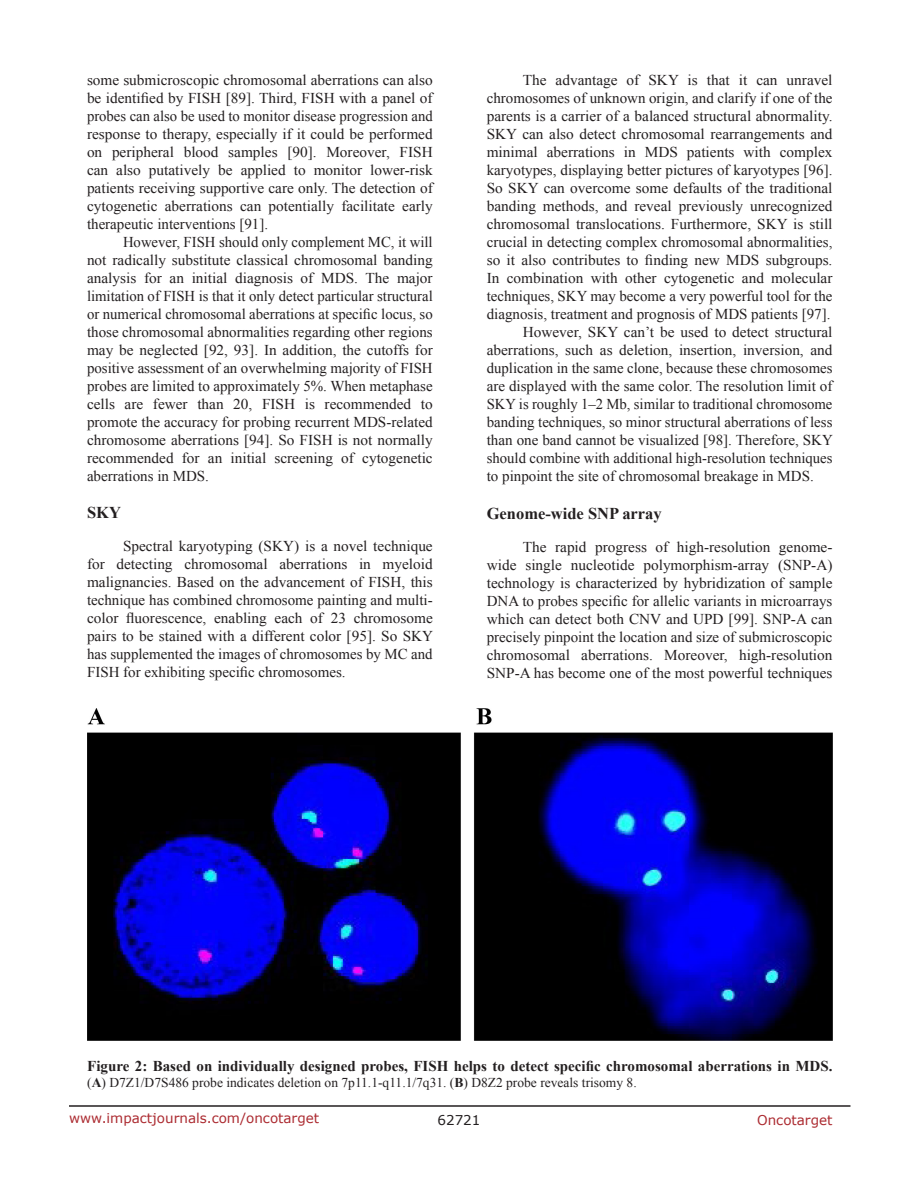
<style>
.page{position:relative;width:918px;height:1188px;background:#fff}
.page>*{position:absolute;margin:0;border:0;box-sizing:border-box;transform-origin:0 0}
.SubHeading_middle{font:700 16.5px "Times New Roman";color:#231f20}
.BodyText{font:15px/18px "Times New Roman";color:#231f20;text-align:justify}
.Paragraph_Style_3{font:700 15px "Times New Roman";color:#231f20}
.Paragraph_Style_3-2{font:13.5px "Times New Roman";color:#231f20}
.t1{font:13.5px "Verdana";color:#ac2b31}
.t2{font:13.5px "Verdana";color:#231f20}
.s1{font-weight:700}
</style>
<div class="page">
<hr style="left:69px;top:1105px;width:781px;height:2px;background:#231f20">
<img style="left:87px;top:708px;width:745px;height:333px">
<p class="BodyText" style="left:87px;top:71px;width:347px">some submicroscopic chromosomal aberrations can also be identified by FISH [89]. Third, FISH with a panel of probes can also be used to monitor disease progression and response to therapy, especially if it could be performed on peripheral blood samples [90]. Moreover, FISH can also putatively be applied to monitor lower-risk patients receiving supportive care only. The detection of cytogenetic aberrations can potentially facilitate early therapeutic interventions [91].</p>
<p class="BodyText" style="left:87px;top:233px;width:347px;text-indent:36px">However, FISH should only complement MC, it will not radically substitute classical chromosomal banding analysis for an initial diagnosis of MDS. The major limitation of FISH is that it only detect particular structural or numerical chromosomal aberrations at specific locus, so those chromosomal abnormalities regarding other regions may be neglected [92, 93]. In addition, the cutoffs for positive assessment of an overwhelming majority of FISH probes are limited to approximately 5%. When metaphase cells are fewer than 20, FISH is recommended to promote the accuracy for probing recurrent MDS-related chromosome aberrations [94]. So FISH is not normally recommended for an initial screening of cytogenetic aberrations in MDS.</p>
<p class="SubHeading_middle" style="left:87px;top:501px;width:35px">SKY</p>
<p class="BodyText" style="left:87px;top:536px;width:348px;text-indent:36px">Spectral karyotyping (SKY) is a novel technique for detecting chromosomal aberrations in myeloid malignancies. Based on the advancement of FISH, this technique has combined chromosome painting and multi&shy;color fluorescence, enabling each of 23 chromosome pairs to be stained with a different color [95]. So SKY has supplemented the images of chromosomes by MC and FISH for exhibiting specific chromosomes.</p>
<p class="BodyText" style="left:487px;top:71px;width:347px;text-indent:36px">The advantage of SKY is that it can unravel chromosomes of unknown origin, and clarify if one of the parents is a carrier of a balanced structural abnormality.<br>SKY can also detect chromosomal rearrangements and minimal aberrations in MDS patients with complex karyotypes, displaying better pictures of karyotypes [96].<br>So SKY can overcome some defaults of the traditional banding methods, and reveal previously unrecognized chromosomal translocations. Furthermore, SKY is still crucial in detecting complex chromosomal abnormalities, so it also contributes to finding new MDS subgroups.<br>In combination with other cytogenetic and molecular techniques, SKY may become a very powerful tool for the diagnosis, treatment and prognosis of MDS patients [97].</p>
<p class="BodyText" style="left:487px;top:323px;width:348px;text-indent:36px">However, SKY can’t be used to detect structural aberrations, such as deletion, insertion, inversion, and duplication in the same clone, because these chromosomes are displayed with the same color. The resolution limit of SKY is roughly 1–2 Mb, similar to traditional chromosome banding techniques, so minor structural aberrations of less than one band cannot be visualized [98]. Therefore, SKY should combine with additional high-resolution techniques to pinpoint the site of chromosomal breakage in MDS.</p>
<p class="SubHeading_middle" style="left:487px;top:502px;width:177px">Genome-wide SNP array</p>
<p class="BodyText" style="left:487px;top:538px;width:347px;text-indent:36px">The rapid progress of high-resolution genome&shy;wide single nucleotide polymorphism-array (SNP-A) technology is characterized by hybridization of sample DNA to probes specific for allelic variants in microarrays which can detect both CNV and UPD [99]. SNP-A can precisely pinpoint the location and size of submicroscopic chromosomal aberrations. Moreover, high-resolution SNP-A has become one of the most powerful techniques</p>
<p class="Paragraph_Style_3" style="left:87px;top:1055px;width:747px">Figure 2: Based on individually designed probes, FISH helps to detect specific chromosomal aberrations in MDS.</p>
<p class="Paragraph_Style_3-2" style="left:87px;top:1073px;width:551px">(<span class="s1">A</span>) D7Z1/D7S486 probe indicates deletion on 7p11.1-q11.1/7q31. (<span class="s1">B</span>) D8Z2 probe reveals trisomy 8.</p>
<p class="t1" style="left:69px;top:1109px;width:252px">www.impactjournals.com/oncotarget</p>
<p class="t2" style="left:438px;top:1111px;width:44px">62721</p>
<p class="t1" style="left:757px;top:1111px;width:77px">Oncotarget</p>
</div>
